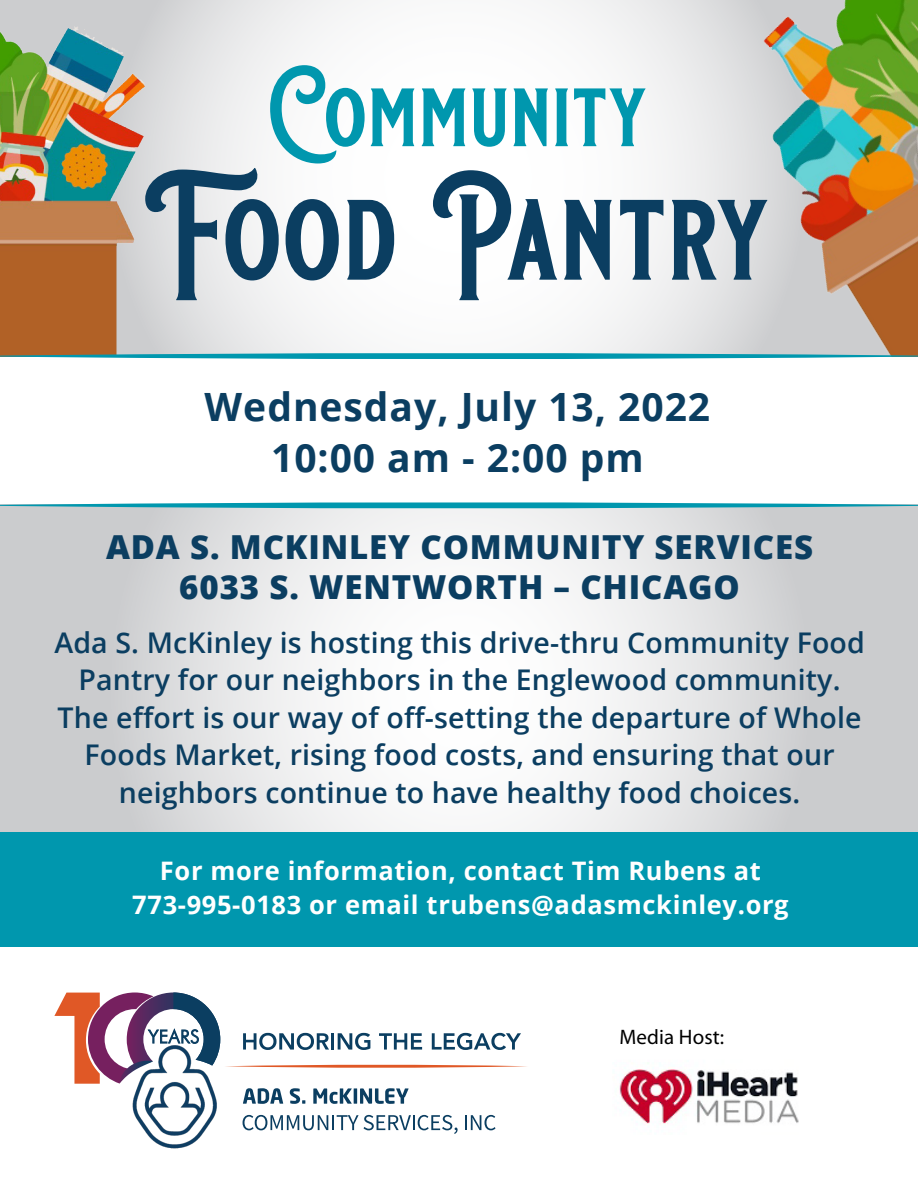
<style>
.page{position:relative;width:918px;height:1188px;background:#fff}
.page>*{position:absolute;margin:0;border:0;box-sizing:border-box;transform-origin:0 0}
.t1{font:700 114px "Blackriver";color:#0b3e61}
.t2{font:700 82.5px "Blackriver";color:#0097ae}
.t3{font:700 39px/51px "Open Sans";letter-spacing:.025em;color:#0b3e61;text-align:center}
.t4{font:800 33px/39.6px "Open Sans";letter-spacing:.025em;color:#0b3e61;text-align:center}
.t5{font:600 28.5px/37.5px "Open Sans";letter-spacing:.005em;color:#0b3e61;text-align:center}
.t6{font:700 25.5px/34.5px "Open Sans";letter-spacing:.025em;color:#fff;text-align:center}
.t7{font:21px "Myriad Pro";letter-spacing:.005em;color:#000}
</style>
<div class="page">
<svg style="left:148px;top:0;width:416px;height:352px"></svg>
<svg style="left:0;top:509px;width:918px;height:323px"></svg>
<img style="left:564px;top:0;width:354px;height:352px">
<img style="left:132px;top:1104px;width:85px;height:45px">
<svg style="left:243px;top:1115px;width:215px;height:19px"></svg>
<svg style="left:465px;top:1115px;width:31px;height:15px"></svg>
<svg style="left:54px;top:993px;width:473px;height:111px"></svg>
<div style="left:0;top:832px;width:918px;height:115px;background:#0097ae"></div>
<img style="left:0;top:0;width:148px;height:352px">
<svg style="left:0;top:352px;width:918px;height:7px"></svg>
<svg style="left:0;top:502px;width:918px;height:7px"></svg>
<img style="left:619px;top:1069px;width:180px;height:55px">
<h2 class="t2" style="left:268px;top:54px;width:381px">Community</h2>
<h1 class="t1" style="left:145px;top:152px;width:626px">Food Pantry</h1>
<h3 class="t3" style="left:205px;top:381px;width:507px">Wednesday, July 13, 2022<br>10:00 am - 2:00 pm</h3>
<p class="t4" style="left:106px;top:525px;width:709px">ADA S. MCKINLEY COMMUNITY SERVICES<br>6033 S. WENTWORTH – CHICAGO</p>
<p class="t5" style="left:54px;top:623px;width:812px">Ada S. McKinley is hosting this drive-thru Community Food Pantry for our neighbors in the Englewood community.<br>The effort is our way of off-setting the departure of Whole Foods Market, rising food costs, and ensuring that our neighbors continue to have healthy food choices.</p>
<p class="t6" style="left:132px;top:853px;width:658px">For more information, contact Tim Rubens at<br>773-995-0183 or email trubens@adasmckinley.org</p>
<p class="t7" style="left:619px;top:1024px;width:106px">Media Host:</p>
</div>
